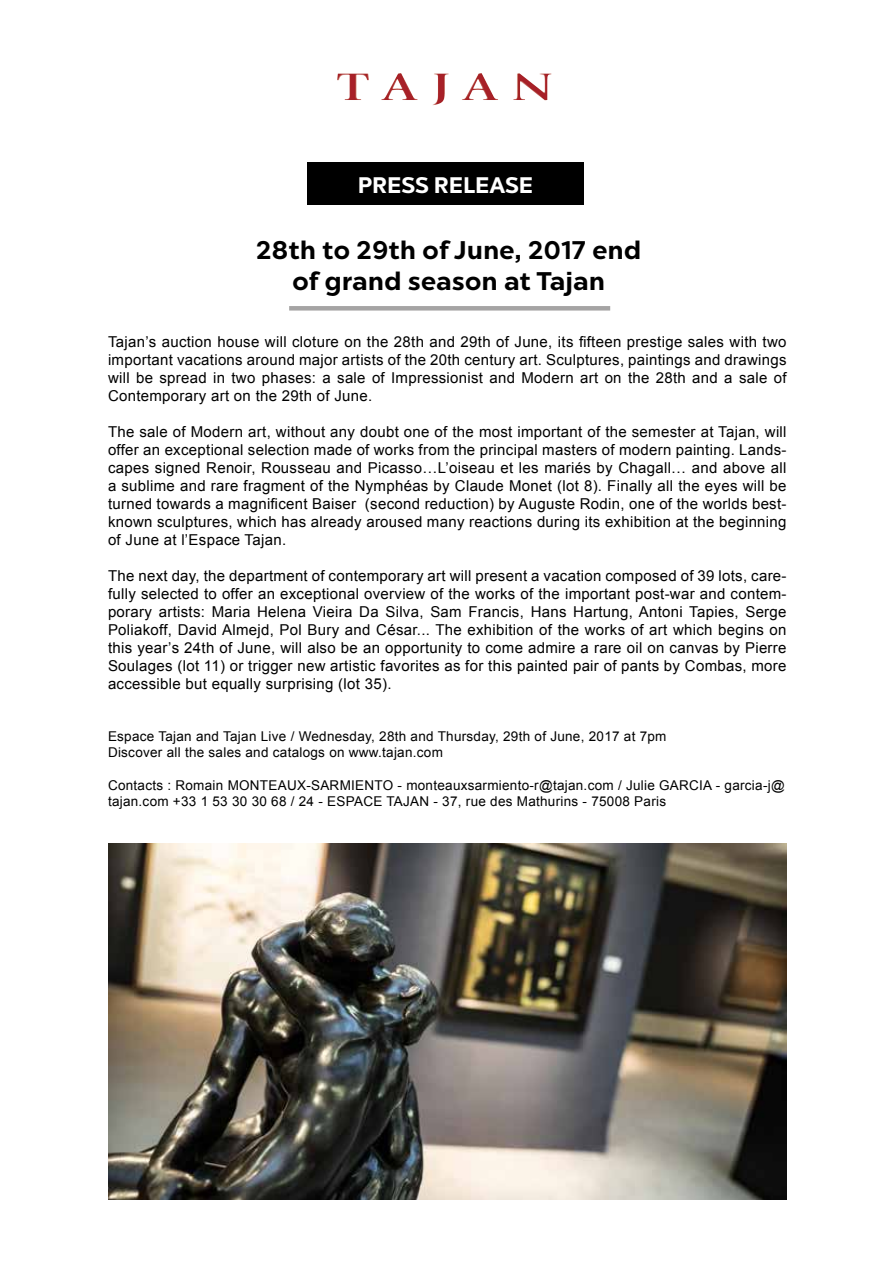
<style>
.page{position:relative;width:893px;height:1263px;background:#fff}
.page>*{position:absolute;margin:0;border:0;box-sizing:border-box;transform-origin:0 0}
.t1{font:700 25.5px/30.6px "Chronica Pro";letter-spacing:.02em;color:#000;text-align:center}
.t2{font:700 22.5px "Chronica Pro";color:#fff}
.t3{font:15px/18px "Arial";letter-spacing:.02em;color:#000;text-align:justify}
.t4{font:13.5px/16.2px "Arial";letter-spacing:.02em;color:#000}
</style>
<div class="page">
<img style="left:465px;top:73px;width:16px;height:25px">
<div style="left:307px;top:162px;width:277px;height:43px;background:#000"></div>
<div style="left:289px;top:306px;width:321px;height:5px;background:#a5a4a4"></div>
<img style="left:108px;top:843px;width:679px;height:356px">
<h2 class="t2" style="left:358px;top:171px;width:177px">PRESS RELEASE</h2>
<h1 class="t1" style="left:256px;top:235px;width:386px">28th to 29th of June, 2017 end of grand season at Tajan</h1>
<p class="t3" style="left:108px;top:333px;width:680px">Tajan’s auction house will cloture on the 28th and 29th of June, its fifteen prestige sales with two important vacations around major artists of the 20th century art. Sculptures, paintings and drawings will be spread in two phases: a sale of Impressionist and Modern art on the 28th and a sale of Contemporary art on the 29th of June.</p>
<p class="t3" style="left:108px;top:423px;width:680px">The sale of Modern art, without any doubt one of the most important of the semester at Tajan, will offer an exceptional selection made of works from the principal masters of modern painting. Lands&shy;capes signed Renoir, Rousseau and Picasso…L’oiseau et les mariés by Chagall… and above all a sublime and rare fragment of the Nymphéas by Claude Monet (lot 8). Finally all the eyes will be turned towards a magnificent Baiser (second reduction) by Auguste Rodin, one of the worlds best&shy;known sculptures, which has already aroused many reactions during its exhibition at the beginning of June at l’Espace Tajan.</p>
<p class="t3" style="left:108px;top:567px;width:680px">The next day, the department of contemporary art will present a vacation composed of 39 lots, care&shy;fully selected to offer an exceptional overview of the works of the important post-war and contem&shy;porary artists: Maria Helena Vieira Da Silva, Sam Francis, Hans Hartung, Antoni Tapies, Serge Poliakoff, David Almejd, Pol Bury and César... The exhibition of the works of art which begins on this year’s 24th of June, will also be an opportunity to come admire a rare oil on canvas by Pierre Soulages (lot 11) or trigger new artistic favorites as for this painted pair of pants by Combas, more accessible but equally surprising (lot 35).</p>
<p class="t4" style="left:108px;top:728px;width:560px">Espace Tajan and Tajan Live / Wednesday, 28th and Thursday, 29th of June, 2017 at 7pm<br>Discover all the sales and catalogs on www.tajan.com</p>
<p class="t4" style="left:108px;top:777px;width:678px">Contacts : Romain MONTEAUX-SARMIENTO - monteauxsarmiento-r@tajan.com / Julie GARCIA - garcia-j@ tajan.com +33 1 53 30 30 68 / 24 - ESPACE TAJAN - 37, rue des Mathurins - 75008 Paris</p>
</div>
